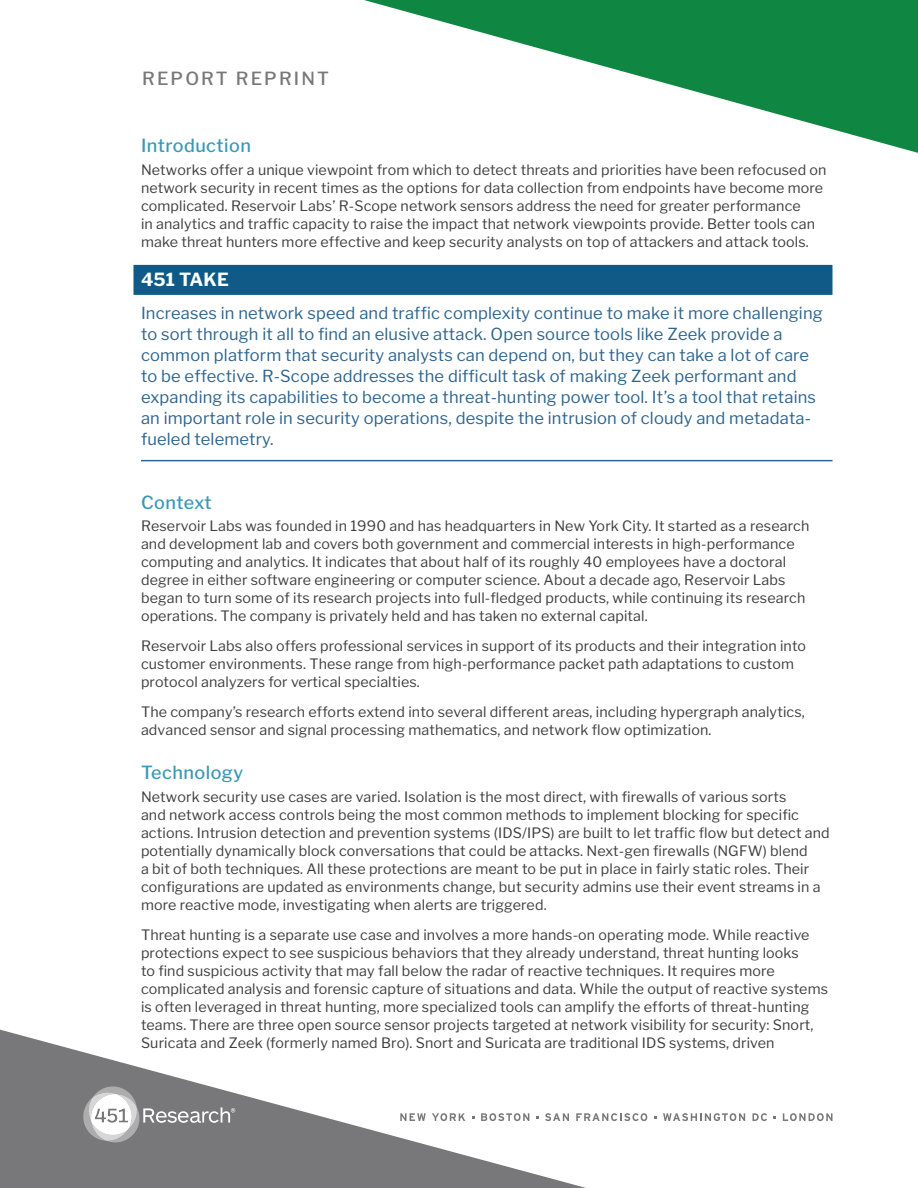
<style>
.page{position:relative;width:918px;height:1188px;background:#fff}
.page>*{position:absolute;margin:0;border:0;box-sizing:border-box;transform-origin:0 0}
.t1{font:500 18px "Libre Franklin";letter-spacing:.025em;color:#3998b5}
.t2{font:500 18px "Libre Franklin";letter-spacing:.12em;color:#78787a}
._451_Take_Header_new{font:700 18px "Libre Franklin";letter-spacing:.01em;color:#fff}
._451_Take_Body_new{font:16.5px/21px "Libre Franklin";letter-spacing:.01em;color:#2d648e}
.Body{font:14.25px/18px "Libre Franklin";letter-spacing:.01em;color:#3e3e3f}
</style>
<div class="page">
<svg style="left:0;top:1029px;width:636px;height:159px"></svg>
<svg style="left:364px;top:0;width:554px;height:153px"></svg>
<svg style="left:82px;top:1086px;width:153px;height:56px"></svg>
<svg style="left:400px;top:1113px;width:26px;height:8px"></svg>
<svg style="left:432px;top:1113px;width:33px;height:8px"></svg>
<svg style="left:481px;top:1113px;width:48px;height:8px"></svg>
<svg style="left:545px;top:1113px;width:24px;height:8px"></svg>
<svg style="left:576px;top:1113px;width:71px;height:8px"></svg>
<svg style="left:663px;top:1113px;width:82px;height:8px"></svg>
<svg style="left:752px;top:1113px;width:15px;height:8px"></svg>
<svg style="left:783px;top:1113px;width:50px;height:8px"></svg>
<div style="left:134px;top:265px;width:698px;height:30px;background:#0f5a86"></div>
<hr style="left:141px;top:460px;width:691px;height:1px;background:#2d648e">
<p class="t2" style="left:142px;top:68px;width:188px">REPORT REPRINT</p>
<h1 class="t1" style="left:141px;top:135px;width:111px">Introduction</h1>
<p class="Body" style="left:141px;top:161px;width:687px">Networks offer a unique viewpoint from which to detect threats and priorities have been refocused on network security in recent times as the options for data collection from endpoints have become more complicated. Reservoir Labs’ R-Scope network sensors address the need for greater performance<br>in analytics and traffic capacity to raise the impact that network viewpoints provide. Better tools can make threat hunters more effective and keep security analysts on top of attackers and attack tools.</p>
<p class="_451_Take_Header_new" style="left:141px;top:269px;width:89px">451 TAKE</p>
<p class="_451_Take_Body_new" style="left:141px;top:302px;width:683px">Increases in network speed and traffic complexity continue to make it more challenging to sort through it all to find an elusive attack. Open source tools like Zeek provide a common platform that security analysts can depend on, but they can take a lot of care to be effective. R-Scope addresses the difficult task of making Zeek performant and expanding its capabilities to become a threat-hunting power tool. It’s a tool that retains an important role in security operations, despite the intrusion of cloudy and metadata&shy;fueled telemetry.</p>
<h1 class="t1" style="left:141px;top:491px;width:72px">Context</h1>
<p class="Body" style="left:141px;top:517px;width:670px">Reservoir Labs was founded in 1990 and has headquarters in New York City. It started as a research and development lab and covers both government and commercial interests in high-performance computing and analytics. It indicates that about half of its roughly 40 employees have a doctoral degree in either software engineering or computer science. About a decade ago, Reservoir Labs began to turn some of its research projects into full-fledged products, while continuing its research operations. The company is privately held and has taken no external capital.</p>
<p class="Body" style="left:141px;top:637px;width:667px">Reservoir Labs also offers professional services in support of its products and their integration into customer environments. These range from high-performance packet path adaptations to custom protocol analyzers for vertical specialties.</p>
<p class="Body" style="left:141px;top:703px;width:665px">The company’s research efforts extend into several different areas, including hypergraph analytics, advanced sensor and signal processing mathematics, and network flow optimization.</p>
<h1 class="t1" style="left:141px;top:762px;width:104px">Technology</h1>
<p class="Body" style="left:141px;top:788px;width:690px">Network security use cases are varied. Isolation is the most direct, with firewalls of various sorts<br>and network access controls being the most common methods to implement blocking for specific actions. Intrusion detection and prevention systems (IDS/IPS) are built to let traffic flow but detect and potentially dynamically block conversations that could be attacks. Next-gen firewalls (NGFW) blend<br>a bit of both techniques. All these protections are meant to be put in place in fairly static roles. Their configurations are updated as environments change, but security admins use their event streams in a more reactive mode, investigating when alerts are triggered.</p>
<p class="Body" style="left:141px;top:926px;width:689px">Threat hunting is a separate use case and involves a more hands-on operating mode. While reactive protections expect to see suspicious behaviors that they already understand, threat hunting looks<br>to find suspicious activity that may fall below the radar of reactive techniques. It requires more complicated analysis and forensic capture of situations and data. While the output of reactive systems is often leveraged in threat hunting, more specialized tools can amplify the efforts of threat-hunting teams. There are three open source sensor projects targeted at network visibility for security: Snort, Suricata and Zeek (formerly named Bro). Snort and Suricata are traditional IDS systems, driven</p>
</div>
